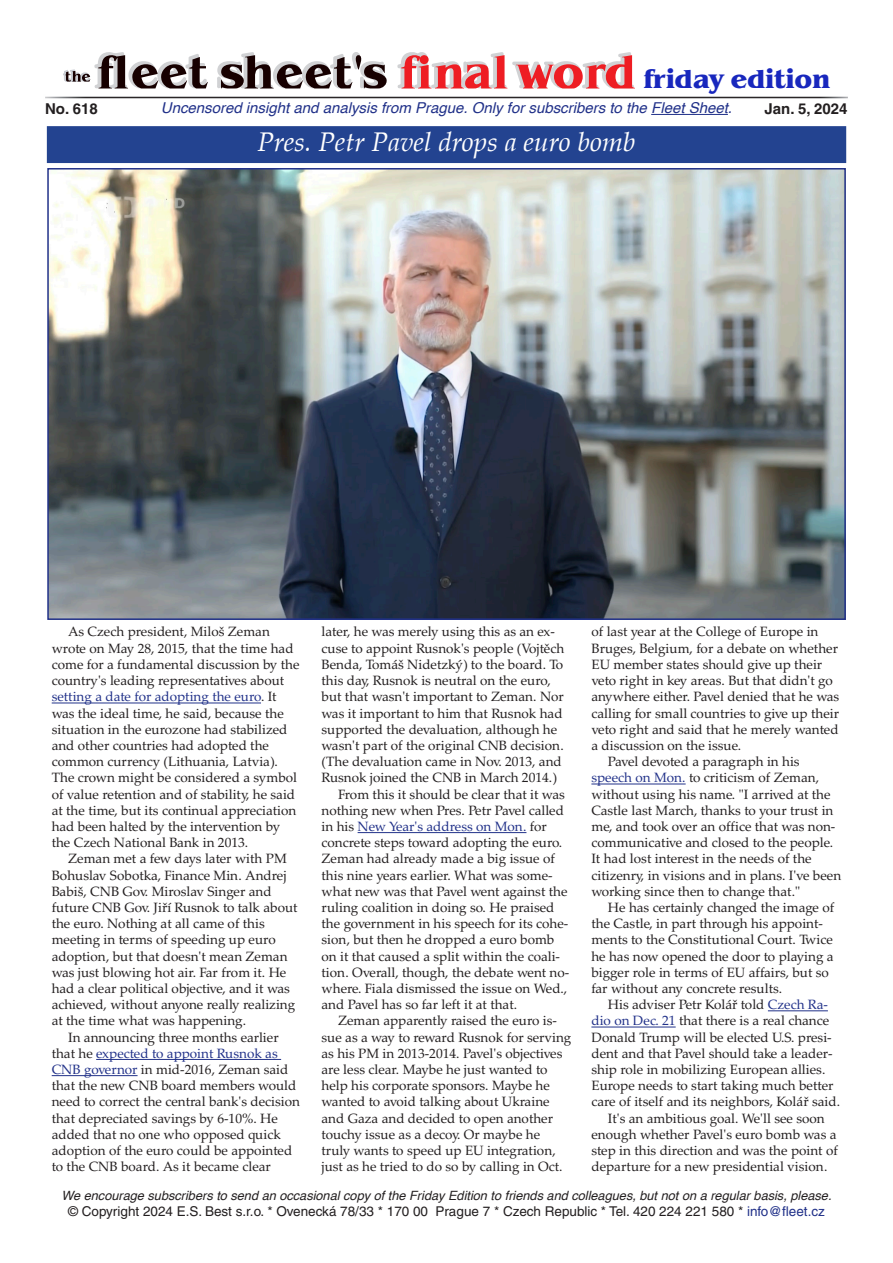
<style>
.page{position:relative;width:893px;height:1263px;background:#fff}
.page>*{position:absolute;margin:0;border:0;box-sizing:border-box;transform-origin:0 0}
.t1{font:italic 27px "Palatino";color:#fff}
.t2{font:700 27px "ITC Benguiat";color:#1827bd}
.t3{font:italic 15px "Helvetica";color:#213189}
.t4{font:700 15px "Helvetica CE";color:#231f20}
.t5{font:13.5px/16.2px "Palatino LTCE";color:#231f20}
.t6{font:13.5px "Helvetica CE";color:#231f20}
.t7{font:italic 12.75px "Helvetica";color:#231f20}
.s1{color:#213189}
</style>
<div class="page">
<div style="left:48px;top:127px;width:797px;height:35px;background:#234390"></div>
<div style="left:47px;top:126px;width:799px;height:37px;border:2px solid #234390"></div>
<img style="left:50px;top:171px;width:793px;height:446px">
<div style="left:47px;top:168px;width:799px;height:452px;border:2px solid #213189"></div>
<hr style="left:52px;top:703px;width:209px;height:1px;background:#213189">
<hr style="left:96px;top:1059px;width:185px;height:1px;background:#213189">
<hr style="left:52px;top:1075px;width:86px;height:1px;background:#213189">
<hr style="left:358px;top:832px;width:168px;height:1px;background:#213189">
<hr style="left:591px;top:784px;width:95px;height:1px;background:#213189">
<hr style="left:768px;top:1010px;width:60px;height:1px;background:#213189">
<hr style="left:591px;top:1027px;width:85px;height:1px;background:#213189">
<svg style="left:63px;top:52px;width:324px;height:36px"></svg>
<svg style="left:397px;top:52px;width:238px;height:36px"></svg>
<img style="left:45px;top:96px;width:803px;height:3px">
<hr style="left:651px;top:114px;width:77px;height:1px;background:#213189">
<p class="t2" style="left:644px;top:63px;width:188px">friday edition</p>
<p class="t3" style="left:161px;top:96px;width:573px">Uncensored insight and analysis from Prague. Only for subscribers to the Fleet Sheet.</p>
<p class="t4" style="left:45px;top:100px;width:54px">No. 618</p>
<p class="t4" style="left:765px;top:100px;width:85px">Jan. 5, 2024</p>
<p class="t1" style="left:257px;top:119px;width:380px">Pres. Petr Pavel drops a euro bomb</p>
<p class="t5" style="left:591px;top:624px;width:249px">of last year at the College of Europe in Bruges, Belgium, for a debate on whether EU member states should give up their veto right in key areas. But that didn't go anywhere either. Pavel denied that he was calling for small countries to give up their veto right and said that he merely wanted a discussion on the issue.</p>
<p class="t5" style="left:591px;top:754px;width:251px;text-indent:16px">Pavel devoted a paragraph in his <span class="s1">speech on Mon.</span> to criticism of Zeman, without using his name. "I arrived at the Castle last March, thanks to your trust in me, and took over an office that was non&shy;communicative and closed to the people.<br>It had lost interest in the needs of the citizenry, in visions and in plans. I've been working since then to change that."</p>
<p class="t5" style="left:591px;top:899px;width:244px;text-indent:16px">He has certainly changed the image of the Castle, in part through his appoint&shy;ments to the Constitutional Court. Twice he has now opened the door to playing a bigger role in terms of EU affairs, but so far without any concrete results.</p>
<p class="t5" style="left:591px;top:997px;width:250px;text-indent:16px">His adviser Petr Kolář told <span class="s1">Czech Ra&shy;dio on Dec. 21</span> that there is a real chance Donald Trump will be elected U.S. presi&shy;dent and that Pavel should take a leader&shy;ship role in mobilizing European allies.<br>Europe needs to start taking much better care of itself and its neighbors, Kolář said.</p>
<p class="t5" style="left:591px;top:1110px;width:248px;text-indent:16px">It's an ambitious goal. We'll see soon enough whether Pavel's euro bomb was a step in this direction and was the point of departure for a new presidential vision.</p>
<p class="t7" style="left:61px;top:1185px;width:772px">We encourage subscribers to send an occasional copy of the Friday Edition to friends and colleagues, but not on a regular basis, please.</p>
<p class="t6" style="left:68px;top:1204px;width:758px">© Copyright 2024 E.S. Best s.r.o. * Ovenecká 78/33 * 170 00 Prague 7 * Czech Republic * Tel. 420 224 221 580 * <span class="s1">info@fleet.cz</span></p>
<p class="t5" style="left:52px;top:624px;width:249px;text-indent:16px">As Czech president, Miloš Zeman wrote on May 28, 2015, that the time had come for a fundamental discussion by the country's leading representatives about <span class="s1">setting a date for adopting the euro</span>. It was the ideal time, he said, because the situation in the eurozone had stabilized and other countries had adopted the common currency (Lithuania, Latvia).<br>The crown might be considered a symbol of value retention and of stability, he said at the time, but its continual appreciation had been halted by the intervention by the Czech National Bank in 2013.</p>
<p class="t5" style="left:52px;top:851px;width:247px;text-indent:16px">Zeman met a few days later with PM Bohuslav Sobotka, Finance Min. Andrej Babiš, CNB Gov. Miroslav Singer and future CNB Gov. Jiří Rusnok to talk about the euro. Nothing at all came of this meeting in terms of speeding up euro adoption, but that doesn't mean Zeman was just blowing hot air. Far from it. He had a clear political objective, and it was achieved, without anyone really realizing at the time what was happening.</p>
<p class="t5" style="left:52px;top:1029px;width:250px;text-indent:16px">In announcing three months earlier that he <span class="s1">expected to appoint Rusnok as CNB governor</span> in mid-2016, Zeman said that the new CNB board members would need to correct the central bank's decision that depreciated savings by 6-10%. He added that no one who opposed quick adoption of the euro could be appointed to the CNB board. As it became clear</p>
<p class="t5" style="left:322px;top:624px;width:244px">later, he was merely using this as an ex&shy;cuse to appoint Rusnok's people (Vojtěch Benda, Tomáš Nidetzký) to the board. To this day, Rusnok is neutral on the euro, but that wasn't important to Zeman. Nor was it important to him that Rusnok had supported the devaluation, although he wasn't part of the original CNB decision. (The devaluation came in Nov. 2013, and Rusnok joined the CNB in March 2014.)</p>
<p class="t5" style="left:322px;top:786px;width:249px;text-indent:17px">From this it should be clear that it was nothing new when Pres. Petr Pavel called in his <span class="s1">New Year's address on Mon.</span> for concrete steps toward adopting the euro.<br>Zeman had already made a big issue of this nine years earlier. What was some&shy;what new was that Pavel went against the ruling coalition in doing so. He praised the government in his speech for its cohe&shy;sion, but then he dropped a euro bomb on it that caused a split within the coali&shy;tion. Overall, though, the debate went no&shy;where. Fiala dismissed the issue on Wed., and Pavel has so far left it at that.</p>
<p class="t5" style="left:322px;top:1013px;width:251px;text-indent:16px">Zeman apparently raised the euro is&shy;sue as a way to reward Rusnok for serving as his PM in 2013-2014. Pavel's objectives are less clear. Maybe he just wanted to help his corporate sponsors. Maybe he wanted to avoid talking about Ukraine and Gaza and decided to open another touchy issue as a decoy. Or maybe he truly wants to speed up EU integration, just as he tried to do so by calling in Oct.</p>
</div>
